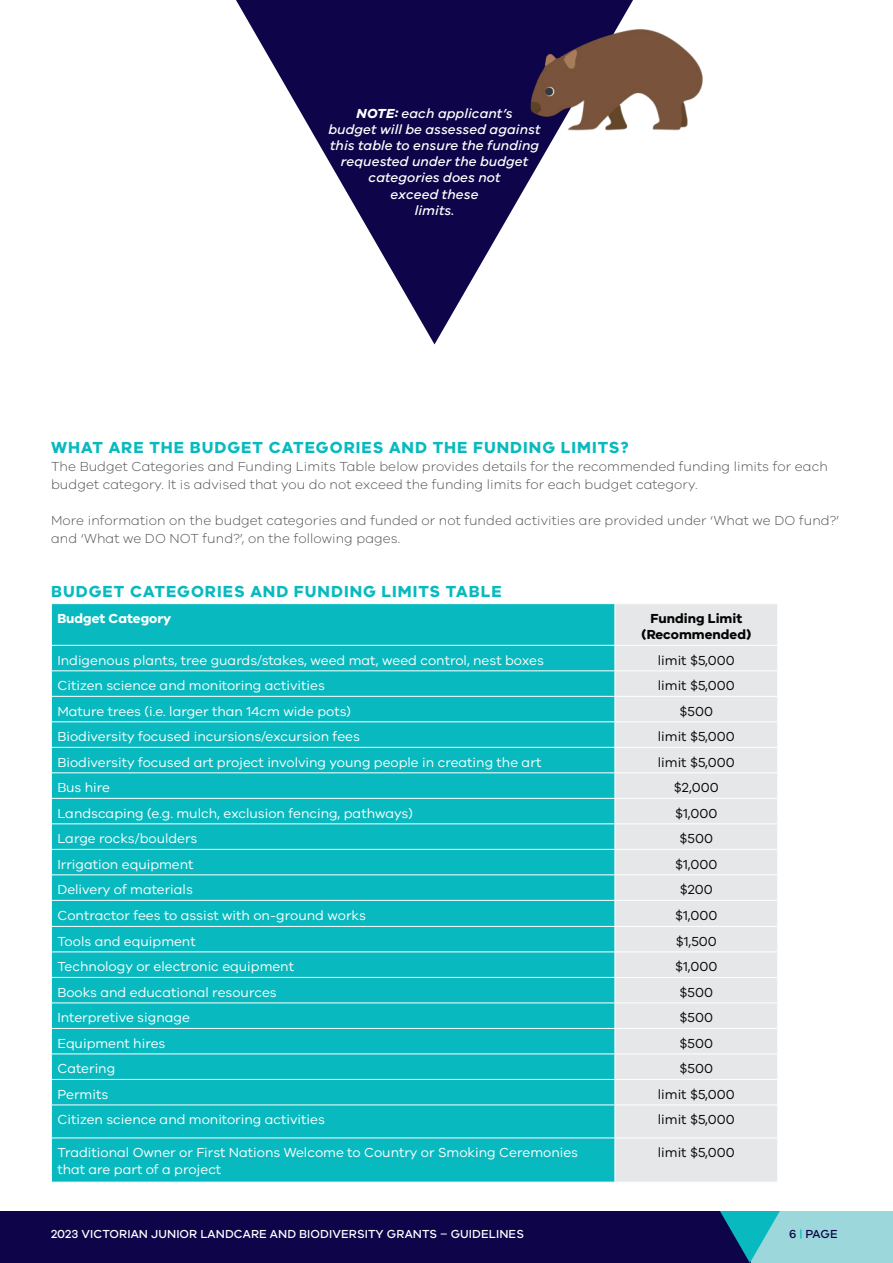
<style>
.page{position:relative;width:893px;height:1263px;background:#fff}
.page>*{position:absolute;margin:0;border:0;box-sizing:border-box;transform-origin:0 0}
.t1{font:700 16.5px "VIC";letter-spacing:.06em;color:#08babf}
.t2{font:13.5px/16.2px "VIC";color:#fff}
.t3{font:300 13.5px/18px "VIC";letter-spacing:.005em;color:#515151}
.t4{font:13.5px "VIC";color:#040503}
.t5{font:italic 500 13.5px/16.2px "VIC";letter-spacing:.005em;color:#fff;text-align:center}
.t6{font:700 13.5px/16.2px "VIC";color:#040503;text-align:center}
.t7{font:700 13.5px "VIC";color:#fff}
.t8{font:500 12px "VIC";letter-spacing:.01em;color:#fff}
.t9{font:500 12px "VIC";color:#0d0449}
.s1{font-weight:700}
.s2{color:#08babf}
</style>
<div class="page">
<div style="left:0;top:1209px;width:750px;height:54px;background:#0d0449"></div>
<svg style="left:719px;top:1210px;width:174px;height:53px;background:#77c0c9"></svg>
<div style="left:0;top:1200px;width:893px;height:10px;background:#fff"></div>
<div style="left:52px;top:604px;width:562px;height:578px;background:#08babf"></div>
<div style="left:615px;top:604px;width:162px;height:578px;background:#e6e7e9"></div>
<hr style="left:51px;top:645px;width:564px;height:1px;background:#fff">
<hr style="left:51px;top:670px;width:564px;height:1px;background:#fff">
<hr style="left:51px;top:696px;width:564px;height:1px;background:#fff">
<hr style="left:51px;top:721px;width:564px;height:1px;background:#fff">
<hr style="left:51px;top:747px;width:564px;height:1px;background:#fff">
<hr style="left:51px;top:772px;width:564px;height:1px;background:#fff">
<hr style="left:51px;top:798px;width:564px;height:1px;background:#fff">
<hr style="left:51px;top:823px;width:564px;height:1px;background:#fff">
<hr style="left:51px;top:849px;width:564px;height:1px;background:#fff">
<hr style="left:51px;top:874px;width:564px;height:1px;background:#fff">
<hr style="left:51px;top:900px;width:564px;height:1px;background:#fff">
<hr style="left:51px;top:926px;width:564px;height:1px;background:#fff">
<hr style="left:51px;top:951px;width:564px;height:1px;background:#fff">
<hr style="left:51px;top:977px;width:564px;height:1px;background:#fff">
<hr style="left:51px;top:1002px;width:564px;height:1px;background:#fff">
<hr style="left:51px;top:1028px;width:564px;height:1px;background:#fff">
<hr style="left:51px;top:1104px;width:564px;height:1px;background:#fff">
<hr style="left:51px;top:1137px;width:564px;height:1px;background:#fff">
<hr style="left:615px;top:645px;width:163px;height:1px;background:#fff">
<hr style="left:615px;top:670px;width:163px;height:1px;background:#fff">
<hr style="left:615px;top:696px;width:163px;height:1px;background:#fff">
<hr style="left:615px;top:721px;width:163px;height:1px;background:#fff">
<hr style="left:615px;top:747px;width:163px;height:1px;background:#fff">
<hr style="left:615px;top:772px;width:163px;height:1px;background:#fff">
<hr style="left:615px;top:798px;width:163px;height:1px;background:#fff">
<hr style="left:615px;top:823px;width:163px;height:1px;background:#fff">
<hr style="left:615px;top:849px;width:163px;height:1px;background:#fff">
<hr style="left:615px;top:874px;width:163px;height:1px;background:#fff">
<hr style="left:615px;top:900px;width:163px;height:1px;background:#fff">
<hr style="left:615px;top:926px;width:163px;height:1px;background:#fff">
<hr style="left:615px;top:951px;width:163px;height:1px;background:#fff">
<hr style="left:615px;top:977px;width:163px;height:1px;background:#fff">
<hr style="left:615px;top:1002px;width:163px;height:1px;background:#fff">
<hr style="left:615px;top:1028px;width:163px;height:1px;background:#fff">
<hr style="left:615px;top:1053px;width:163px;height:1px;background:#fff">
<hr style="left:615px;top:1079px;width:163px;height:1px;background:#fff">
<hr style="left:615px;top:1104px;width:163px;height:1px;background:#fff">
<hr style="left:615px;top:1137px;width:163px;height:1px;background:#fff">
<hr style="left:51px;top:1053px;width:564px;height:1px;background:#fff">
<svg style="left:51px;top:646px;width:1px;height:458px"></svg>
<svg style="left:614px;top:646px;width:1px;height:458px"></svg>
<hr style="left:51px;top:1079px;width:564px;height:1px;background:#fff">
<svg style="left:236px;top:0;width:289px;height:344px;fill:#0d0449"></svg>
<img style="left:493px;top:0;width:210px;height:188px">
<p class="t5" style="left:329px;top:105px;width:214px"><span class="s1">NOTE:</span> each applicant’s<br>budget will be assessed against this table to ensure the funding requested under the budget categories does not<br>exceed these<br>limits.</p>
<p class="t1" style="left:51px;top:437px;width:579px">WHAT ARE THE BUDGET CATEGORIES AND THE FUNDING LIMITS?</p>
<p class="t3" style="left:51px;top:457px;width:778px">The Budget Categories and Funding Limits Table below provides details for the recommended funding limits for each budget category. It is advised that you do not exceed the funding limits for each budget category.</p>
<p class="t3" style="left:51px;top:511px;width:790px">More information on the budget categories and funded or not funded activities are provided under ‘What we DO fund?’ and ‘What we DO NOT fund?’, on the following pages.</p>
<p class="t1" style="left:51px;top:581px;width:452px">BUDGET CATEGORIES AND FUNDING LIMITS TABLE</p>
<p class="t7" style="left:57px;top:610px;width:116px">Budget Category</p>
<p class="t6" style="left:641px;top:610px;width:111px">Funding Limit (Recommended)</p>
<p class="t2" style="left:57px;top:652px;width:488px">Indigenous plants, tree guards/stakes, weed mat, weed control, nest boxes</p>
<p class="t4" style="left:658px;top:652px;width:78px">limit $5,000</p>
<p class="t2" style="left:57px;top:677px;width:269px">Citizen science and monitoring activities</p>
<p class="t4" style="left:658px;top:678px;width:78px">limit $5,000</p>
<p class="t2" style="left:57px;top:703px;width:295px">Mature trees (i.e. larger than 14cm wide pots)</p>
<p class="t4" style="left:680px;top:703px;width:35px">$500</p>
<p class="t2" style="left:57px;top:728px;width:304px">Biodiversity focused incursions/excursion fees</p>
<p class="t4" style="left:658px;top:729px;width:78px">limit $5,000</p>
<p class="t2" style="left:57px;top:754px;width:485px">Biodiversity focused art project involving young people in creating the art</p>
<p class="t4" style="left:658px;top:754px;width:78px">limit $5,000</p>
<p class="t2" style="left:57px;top:779px;width:54px">Bus hire</p>
<p class="t4" style="left:674px;top:780px;width:46px">$2,000</p>
<p class="t2" style="left:57px;top:805px;width:357px">Landscaping (e.g. mulch, exclusion fencing, pathways)</p>
<p class="t4" style="left:675px;top:805px;width:44px">$1,000</p>
<p class="t2" style="left:57px;top:830px;width:142px">Large rocks/boulders</p>
<p class="t4" style="left:680px;top:831px;width:35px">$500</p>
<p class="t2" style="left:57px;top:856px;width:138px">Irrigation equipment</p>
<p class="t4" style="left:675px;top:856px;width:44px">$1,000</p>
<p class="t2" style="left:57px;top:881px;width:137px">Delivery of materials</p>
<p class="t4" style="left:680px;top:882px;width:34px">$200</p>
<p class="t2" style="left:57px;top:907px;width:310px">Contractor fees to assist with on-ground works</p>
<p class="t4" style="left:675px;top:907px;width:44px">$1,000</p>
<p class="t2" style="left:57px;top:933px;width:140px">Tools and equipment</p>
<p class="t4" style="left:676px;top:933px;width:43px">$1,500</p>
<p class="t2" style="left:57px;top:958px;width:238px">Technology or electronic equipment</p>
<p class="t4" style="left:675px;top:959px;width:44px">$1,000</p>
<p class="t2" style="left:57px;top:984px;width:221px">Books and educational resources</p>
<p class="t4" style="left:680px;top:984px;width:35px">$500</p>
<p class="t2" style="left:57px;top:1009px;width:134px">Interpretive signage</p>
<p class="t4" style="left:680px;top:1010px;width:35px">$500</p>
<p class="t2" style="left:57px;top:1035px;width:110px">Equipment hires</p>
<p class="t4" style="left:680px;top:1035px;width:35px">$500</p>
<p class="t2" style="left:57px;top:1060px;width:59px">Catering</p>
<p class="t4" style="left:680px;top:1061px;width:35px">$500</p>
<p class="t2" style="left:57px;top:1086px;width:52px">Permits</p>
<p class="t4" style="left:658px;top:1086px;width:78px">limit $5,000</p>
<p class="t2" style="left:57px;top:1111px;width:269px">Citizen science and monitoring activities</p>
<p class="t4" style="left:658px;top:1112px;width:78px">limit $5,000</p>
<p class="t2" style="left:57px;top:1144px;width:522px">Traditional Owner or First Nations Welcome to Country or Smoking Ceremonies that are part of a project</p>
<p class="t4" style="left:658px;top:1145px;width:78px">limit $5,000</p>
<p class="t8" style="left:51px;top:1227px;width:474px">2023 VICTORIAN JUNIOR LANDCARE AND BIODIVERSITY GRANTS – GUIDELINES</p>
<p class="t9" style="left:789px;top:1227px;width:50px">6 <span class="s2">|</span> PAGE</p>
</div>
